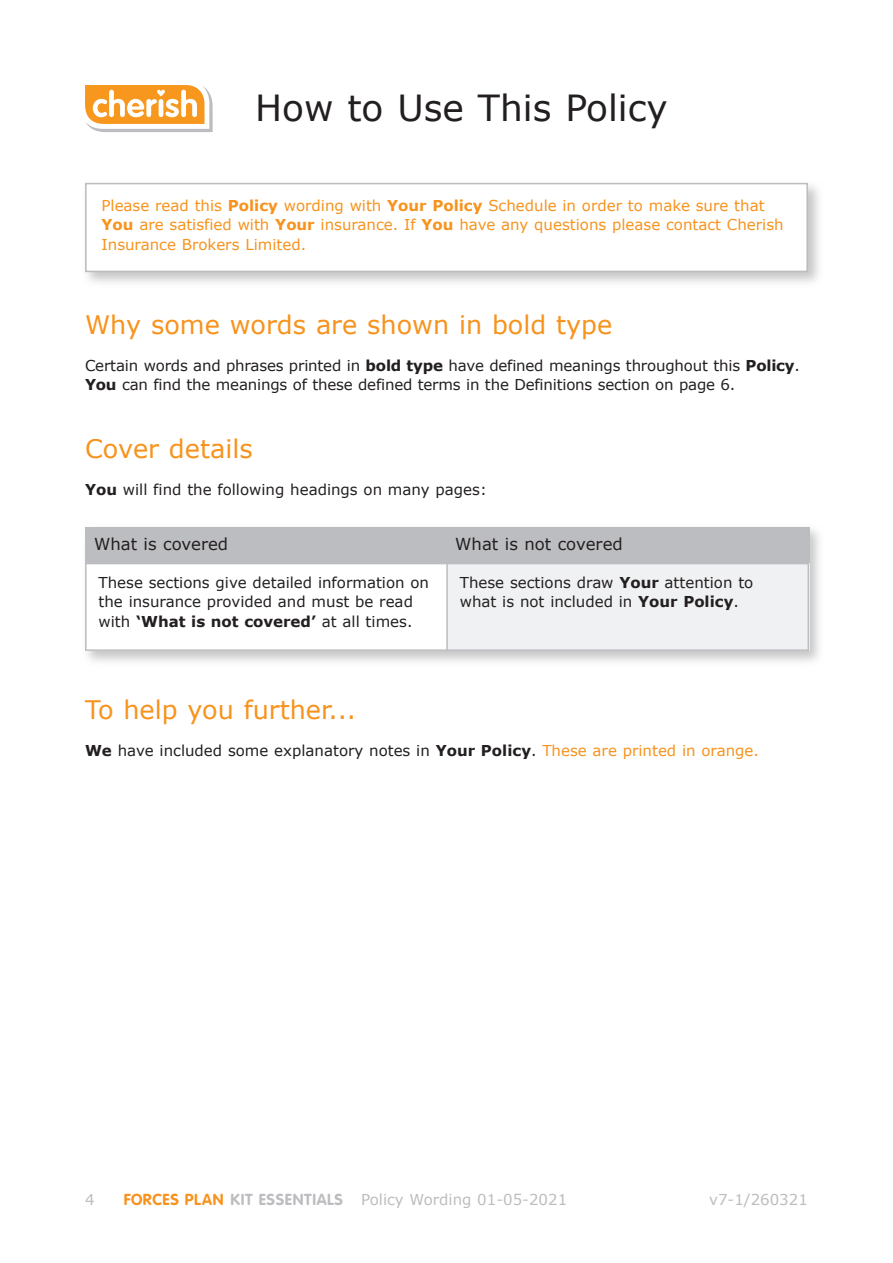
<style>
.page{position:relative;width:893px;height:1263px;background:#fff}
.page>*{position:absolute;margin:0;border:0;box-sizing:border-box;transform-origin:0 0}
.t1{font:36px "Verdana";color:#231f20}
.t2{font:25.5px "Verdana";color:#f7931d}
.t3{font:16.5px "Verdana";color:#231f20}
.t4{font:15px/19.5px "Verdana";color:#231f20}
.t5{font:15px/19.5px "Verdana";color:#f7931d}
.t6{font:15px "Verdana";color:#bcbdc0}
.s1{font-weight:700}
.s2{color:#f7931d}
.s3{font-family:"VAG Rounded Std";font-weight:700;font-size:15.75px;color:#f7931d}
.s4{font-family:"VAG Rounded Std";font-weight:700;font-size:15.75px}
</style>
<div class="page">
<svg style="left:85px;top:85px;width:128px;height:47px"></svg>
<img style="left:87px;top:527px;width:732px;height:135px">
<div style="left:85px;top:527px;width:362px;height:37px;background:#bcbdc0"></div>
<div style="left:447px;top:527px;width:362px;height:37px;background:#bcbdc0"></div>
<div style="left:85px;top:564px;width:362px;height:87px;background:#fff"></div>
<div style="left:447px;top:564px;width:362px;height:87px;background:#f0f1f2"></div>
<hr style="left:85px;top:527px;width:2px;height:124px;background:#bcbdc0">
<hr style="left:446px;top:527px;width:2px;height:124px;background:#bcbdc0">
<hr style="left:807px;top:527px;width:2px;height:124px;background:#bcbdc0">
<hr style="left:85px;top:649px;width:724px;height:2px;background:#bcbdc0">
<div style="left:85px;top:183px;width:723px;height:89px;border:2px solid #bcbdc0"></div>
<h1 class="t1" style="left:255px;top:85px;width:414px">How to Use This Policy</h1>
<p class="t5" style="left:102px;top:195px;width:684px">Please read this <span class="s1">Policy</span> wording with <span class="s1">Your Policy</span> Schedule in order to make sure that<br><span class="s1">You</span> are satisfied with <span class="s1">Your</span> insurance. If <span class="s1">You</span> have any questions please contact Cherish<br>Insurance Brokers Limited.</p>
<h2 class="t2" style="left:85px;top:309px;width:529px">Why some words are shown in bold type</h2>
<p class="t4" style="left:85px;top:355px;width:716px">Certain words and phrases printed in <span class="s1">bold type</span> have defined meanings throughout this <span class="s1">Policy</span>.<br><span class="s1">You</span> can find the meanings of these defined terms in the Definitions section on page 6.</p>
<h2 class="t2" style="left:85px;top:433px;width:169px">Cover details</h2>
<p class="t4" style="left:85px;top:479px;width:403px"><span class="s1">You</span> will find the following headings on many pages:</p>
<p class="t3" style="left:94px;top:534px;width:136px">What is covered</p>
<p class="t3" style="left:455px;top:534px;width:169px">What is not covered</p>
<p class="t4" style="left:99px;top:572px;width:332px">These sections give detailed information on the insurance provided and must be read with <span class="s1">‘What is not covered’</span> at all times.</p>
<p class="t4" style="left:460px;top:572px;width:295px">These sections draw <span class="s1">Your</span> attention to what is not included in <span class="s1">Your Policy</span>.</p>
<h2 class="t2" style="left:85px;top:693px;width:273px">To help you further...</h2>
<p class="t4" style="left:85px;top:740px;width:675px"><span class="s1">We</span> have included some explanatory notes in <span class="s1">Your Policy</span>. <span class="s2">These are printed in orange.</span></p>
<p class="t6" style="left:85px;top:1190px;width:11px">4</p>
<p class="t6" style="left:124px;top:1190px;width:445px"><span class="s3">FORCES PLAN</span> <span class="s4">KIT ESSENTIALS</span> Policy Wording 01-05-2021</p>
<p class="t6" style="left:709px;top:1190px;width:100px">v7-1/260321</p>
</div>
